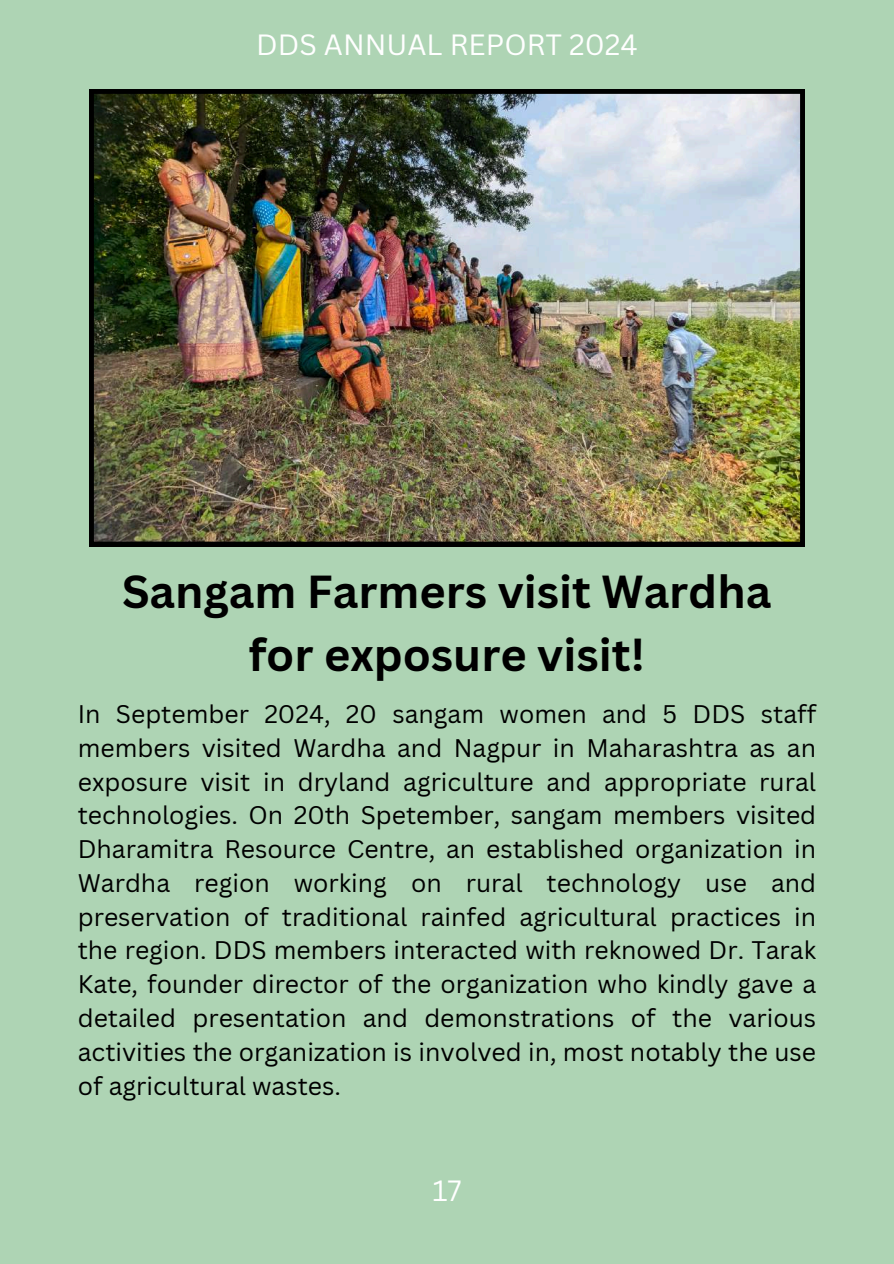
<style>
.page{position:relative;width:894px;height:1264px;background:#fff}
.page>*{position:absolute;margin:0;border:0;box-sizing:border-box;transform-origin:0 0}
.t1{font:700 45px/63px "Canva Sans";color:#000;text-align:center}
.t2{font:28.5px "Canva Sans";color:#fff}
.t3{font:24.75px/33.8px "Canva Sans";color:#000;text-align:justify}
</style>
<div class="page">
<div style="left:0;top:0;width:893px;height:1263px;background:#aed4b4"></div>
<img style="left:89px;top:89px;width:715px;height:457px">
<p class="t2" style="left:256px;top:24px;width:383px">DDS ANNUAL REPORT 2024</p>
<h1 class="t1" style="left:122px;top:559px;width:650px">Sangam Farmers visit Wardha for exposure visit!</h1>
<p class="t3" style="left:78px;top:696px;width:739px">In September 2024, 20 sangam women and 5 DDS staff members visited Wardha and Nagpur in Maharashtra as an exposure visit in dryland agriculture and appropriate rural technologies. On 20th Spetember, sangam members visited Dharamitra Resource Centre, an established organization in Wardha region working on rural technology use and preservation of traditional rainfed agricultural practices in the region. DDS members interacted with reknowed Dr. Tarak Kate, founder director of the organization who kindly gave a detailed presentation and demonstrations of the various activities the organization is involved in, most notably the use of agricultural wastes.</p>
<p class="t2" style="left:432px;top:1170px;width:31px">17</p>
</div>
